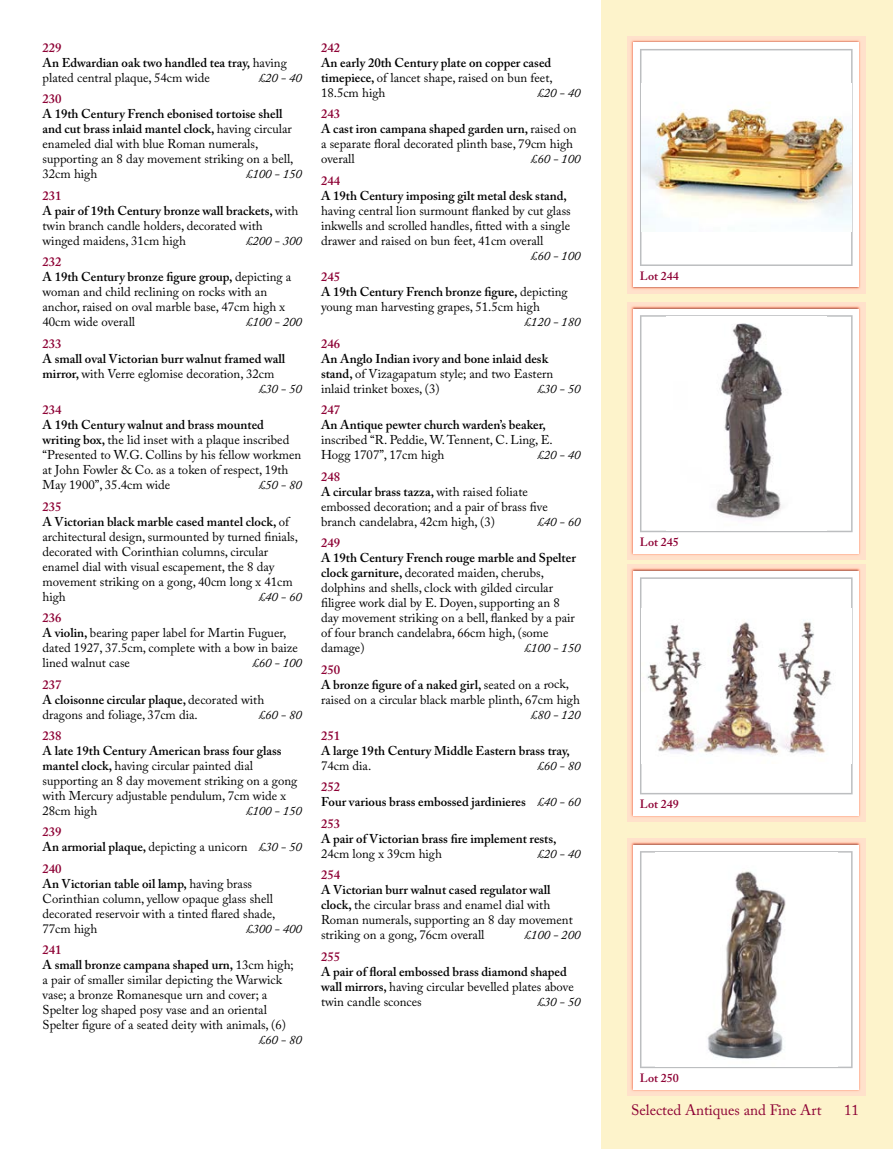
<style>
.page{position:relative;width:893px;height:1149px;background:#fff}
.page>*{position:absolute;margin:0;border:0;box-sizing:border-box;transform-origin:0 0}
.t1{font:15px "Adobe Caslon Pro";color:#8d0134}
.t2{font:12.75px/15px "Adobe Caslon Pro";color:#000}
.t3{font:600 12.75px/15px "Adobe Caslon Pro";color:#000}
.t4{font:italic 12.75px "Adobe Caslon Pro";color:#000}
.t5{font:600 12.75px "Adobe Caslon Pro";color:#8d0134}
.t6{font:600 12px "Adobe Caslon Pro";color:#8d0134}
.s1{font-weight:600;color:#8d0134}
.s2{font-weight:600}
.s3{color:#8d0134}
.s4{font-weight:400}
.s5{font-weight:400;font-style:italic}
</style>
<div class="page">
<div style="left:601px;top:0;width:292px;height:1148px;background:#fdf3cb"></div>
<img style="left:627px;top:37px;width:238px;height:256px">
<div style="left:634px;top:43px;width:225px;height:244px;background:#fff"></div>
<svg style="left:640px;top:49px;width:213px;height:217px"></svg>
<img style="left:641px;top:83px;width:210px;height:148px">
<img style="left:627px;top:303px;width:238px;height:256px">
<div style="left:634px;top:309px;width:225px;height:244px;background:#fff"></div>
<svg style="left:640px;top:315px;width:213px;height:217px"></svg>
<img style="left:666px;top:316px;width:161px;height:214px">
<img style="left:627px;top:838px;width:238px;height:257px">
<div style="left:634px;top:844px;width:225px;height:245px;background:#fff"></div>
<svg style="left:640px;top:851px;width:213px;height:216px"></svg>
<img style="left:655px;top:852px;width:182px;height:214px">
<img style="left:627px;top:565px;width:238px;height:256px">
<div style="left:634px;top:571px;width:225px;height:244px;background:#fff"></div>
<svg style="left:640px;top:577px;width:213px;height:217px"></svg>
<img style="left:641px;top:608px;width:210px;height:155px">
<p class="t2" style="left:43px;top:42px;width:246px"><span class="s1">229<br></span><span class="s2">An Edwardian oak two handled tea tray,</span> having plated central plaque, 54cm wide</p>
<p class="t4" style="left:259px;top:73px;width:45px">£20 - 40</p>
<p class="t5" style="left:43px;top:94px;width:21px">230</p>
<p class="t2" style="left:43px;top:108px;width:252px"><span class="s2">A 19th Century French ebonised tortoise shell and cut brass inlaid mantel clock,</span> having circular enameled dial with blue Roman numerals, supporting an 8 day movement striking on a bell, 32cm high</p>
<p class="t4" style="left:246px;top:170px;width:57px">£100 - 150</p>
<p class="t2" style="left:43px;top:189px;width:257px"><span class="s1">231<br></span><span class="s2">A pair of 19th Century bronze wall brackets,</span> with twin branch candle holders, decorated with winged maidens, 31cm high</p>
<p class="t4" style="left:246px;top:236px;width:57px">£200 - 300</p>
<p class="t2" style="left:43px;top:256px;width:250px"><span class="s1">232<br></span><span class="s2">A 19th Century bronze figure group,</span> depicting a woman and child reclining on rocks with an anchor, raised on oval marble base, 47cm high x<br>40cm wide overall</p>
<p class="t4" style="left:246px;top:317px;width:57px">£100 - 200</p>
<p class="t5" style="left:43px;top:338px;width:21px">233</p>
<p class="t3" style="left:43px;top:352px;width:244px">A small oval Victorian burr walnut framed wall</p>
<p class="t2" style="left:43px;top:367px;width:233px"><span class="s2">mirror,</span> with Verre eglomise decoration, 32cm</p>
<p class="t4" style="left:259px;top:384px;width:45px">£30 - 50</p>
<p class="t5" style="left:43px;top:405px;width:21px">234</p>
<p class="t2" style="left:43px;top:418px;width:260px"><span class="s2">A 19th Century walnut and brass mounted writing box,</span> the lid inset with a plaque inscribed “Presented to W.G. Collins by his fellow workmen at John Fowler &amp; Co. as a token of respect, 19th May 1900”, 35.4cm wide</p>
<p class="t4" style="left:259px;top:480px;width:45px">£50 - 80</p>
<p class="t2" style="left:43px;top:500px;width:257px"><span class="s1">235<br></span><span class="s2">A Victorian black marble cased mantel clock,</span> of architectural design, surmounted by turned finials, decorated with Corinthian columns, circular enamel dial with visual escapement, the 8 day movement striking on a gong, 40cm long x 41cm high</p>
<p class="t4" style="left:259px;top:592px;width:45px">£40 - 60</p>
<p class="t2" style="left:43px;top:611px;width:257px"><span class="s1">236<br></span><span class="s2">A violin,</span> bearing paper label for Martin Fuguer, dated 1927, 37.5cm, complete with a bow in baize lined walnut case</p>
<p class="t4" style="left:252px;top:658px;width:51px">£60 - 100</p>
<p class="t2" style="left:43px;top:678px;width:223px"><span class="s1">237<br></span><span class="s2">A cloisonne circular plaque,</span> decorated with dragons and foliage, 37cm dia.</p>
<p class="t4" style="left:259px;top:709px;width:45px">£60 - 80</p>
<p class="t5" style="left:43px;top:730px;width:21px">238</p>
<p class="t2" style="left:43px;top:744px;width:256px"><span class="s2">A late 19th Century American brass four glass mantel clock,</span> having circular painted dial supporting an 8 day movement striking on a gong with Mercury adjustable pendulum, 7cm wide x 28cm high</p>
<p class="t4" style="left:246px;top:806px;width:57px">£100 - 150</p>
<p class="t3" style="left:43px;top:825px;width:261px"><span class="s3">239<br></span>An armorial plaque, <span class="s4">depicting a unicorn</span> <span class="s5">£30 - 50</span></p>
<p class="t2" style="left:43px;top:862px;width:234px"><span class="s1">240<br></span><span class="s2">An Victorian table oil lamp,</span> having brass<br>Corinthian column, yellow opaque glass shell decorated reservoir with a tinted flared shade,<br>77cm high</p>
<p class="t4" style="left:246px;top:923px;width:57px">£300 - 400</p>
<p class="t2" style="left:43px;top:943px;width:253px"><span class="s1">241<br></span><span class="s2">A small bronze campana shaped urn,</span> 13cm high; a pair of smaller similar depicting the Warwick vase; a bronze Romanesque urn and cover; a Spelter log shaped posy vase and an oriental Spelter figure of a seated deity with animals, (6)</p>
<p class="t4" style="left:259px;top:1035px;width:45px">£60 - 80</p>
<p class="t5" style="left:321px;top:43px;width:21px">242</p>
<p class="t3" style="left:321px;top:57px;width:233px;text-align:justify">An early 20th Century plate on copper cased timepiece, <span class="s4">of lancet shape, raised on bun feet, 18.5cm high</span></p>
<p class="t4" style="left:537px;top:88px;width:45px">£20 - 40</p>
<p class="t2" style="left:321px;top:108px;width:257px"><span class="s1">243<br></span><span class="s2">A cast iron campana shaped garden urn,</span> raised on a separate floral decorated plinth base, 79cm high overall</p>
<p class="t4" style="left:531px;top:155px;width:51px">£60 - 100</p>
<p class="t5" style="left:321px;top:175px;width:21px">244</p>
<p class="t3" style="left:321px;top:189px;width:247px">A 19th Century imposing gilt metal desk stand,</p>
<p class="t2" style="left:321px;top:204px;width:251px;text-align:justify">having central lion surmount flanked by cut glass inkwells and scrolled handles, fitted with a single drawer and raised on bun feet, 41cm overall</p>
<p class="t4" style="left:531px;top:251px;width:51px">£60 - 100</p>
<p class="t2" style="left:321px;top:271px;width:248px"><span class="s1">245<br></span><span class="s2">A 19th Century French bronze figure,</span> depicting young man harvesting grapes, 51.5cm high</p>
<p class="t4" style="left:525px;top:317px;width:57px">£120 - 180</p>
<p class="t5" style="left:321px;top:338px;width:21px">246</p>
<p class="t2" style="left:321px;top:352px;width:234px"><span class="s2">An Anglo Indian ivory and bone inlaid desk stand,</span> of Vizagapatum style; and two Eastern inlaid trinket boxes, (3)</p>
<p class="t4" style="left:537px;top:384px;width:45px">£30 - 50</p>
<p class="t5" style="left:321px;top:405px;width:21px">247</p>
<p class="t3" style="left:321px;top:418px;width:226px">An Antique pewter church warden’s beaker,</p>
<p class="t2" style="left:321px;top:433px;width:233px">inscribed “R. Peddie, W. Tennent, C. Ling, E.<br>Hogg 1707”, 17cm high</p>
<p class="t4" style="left:537px;top:450px;width:45px">£20 - 40</p>
<p class="t2" style="left:321px;top:470px;width:228px"><span class="s1">248<br></span><span class="s2">A circular brass tazza,</span> with raised foliate embossed decoration; and a pair of brass five branch candelabra, 42cm high, (3)</p>
<p class="t4" style="left:537px;top:517px;width:45px">£40 - 60</p>
<p class="t5" style="left:321px;top:537px;width:21px">249</p>
<p class="t2" style="left:321px;top:551px;width:256px"><span class="s2">A 19th Century French rouge marble and Spelter clock garniture,</span> decorated maiden, cherubs, dolphins and shells, clock with gilded circular filigree work dial by E. Doyen, supporting an 8 day movement striking on a bell, flanked by a pair of four branch candelabra, 66cm high, (some damage)</p>
<p class="t4" style="left:525px;top:643px;width:57px">£100 - 150</p>
<p class="t2" style="left:321px;top:663px;width:260px"><span class="s1">250<br></span><span class="s2">A bronze figure of a naked girl,</span> seated on a rock, raised on a circular black marble plinth, 67cm high</p>
<p class="t4" style="left:531px;top:709px;width:51px">£80 - 120</p>
<p class="t5" style="left:321px;top:730px;width:21px">251</p>
<p class="t3" style="left:321px;top:744px;width:250px">A large 19th Century Middle Eastern brass tray,</p>
<p class="t2" style="left:321px;top:759px;width:52px">74cm dia.</p>
<p class="t4" style="left:537px;top:761px;width:45px">£60 - 80</p>
<p class="t3" style="left:321px;top:780px;width:261px"><span class="s3">252<br></span>Four various brass embossed jardinieres <span class="s5">£40 - 60</span></p>
<p class="t5" style="left:321px;top:818px;width:21px">253</p>
<p class="t3" style="left:321px;top:832px;width:237px">A pair of Victorian brass fire implement rests,</p>
<p class="t2" style="left:321px;top:847px;width:122px">24cm long x 39cm high</p>
<p class="t4" style="left:537px;top:848px;width:45px">£20 - 40</p>
<p class="t5" style="left:321px;top:869px;width:21px">254</p>
<p class="t2" style="left:321px;top:883px;width:253px"><span class="s2">A Victorian burr walnut cased regulator wall clock,</span> the circular brass and enamel dial with Roman numerals, supporting an 8 day movement striking on a gong, 76cm overall</p>
<p class="t4" style="left:525px;top:930px;width:57px">£100 - 200</p>
<p class="t5" style="left:321px;top:951px;width:21px">255</p>
<p class="t3" style="left:321px;top:964px;width:254px">A pair of floral embossed brass diamond shaped wall mirrors, <span class="s4">having circular bevelled plates above twin candle sconces</span></p>
<p class="t4" style="left:537px;top:996px;width:45px">£30 - 50</p>
<p class="t6" style="left:640px;top:271px;width:40px">Lot 244</p>
<p class="t6" style="left:640px;top:537px;width:40px">Lot 245</p>
<p class="t6" style="left:640px;top:799px;width:40px">Lot 249</p>
<p class="t6" style="left:640px;top:1072px;width:40px">Lot 250</p>
<p class="t1" style="left:631px;top:1103px;width:192px">Selected Antiques and Fine Art</p>
<p class="t1" style="left:844px;top:1103px;width:16px">11</p>
</div>
